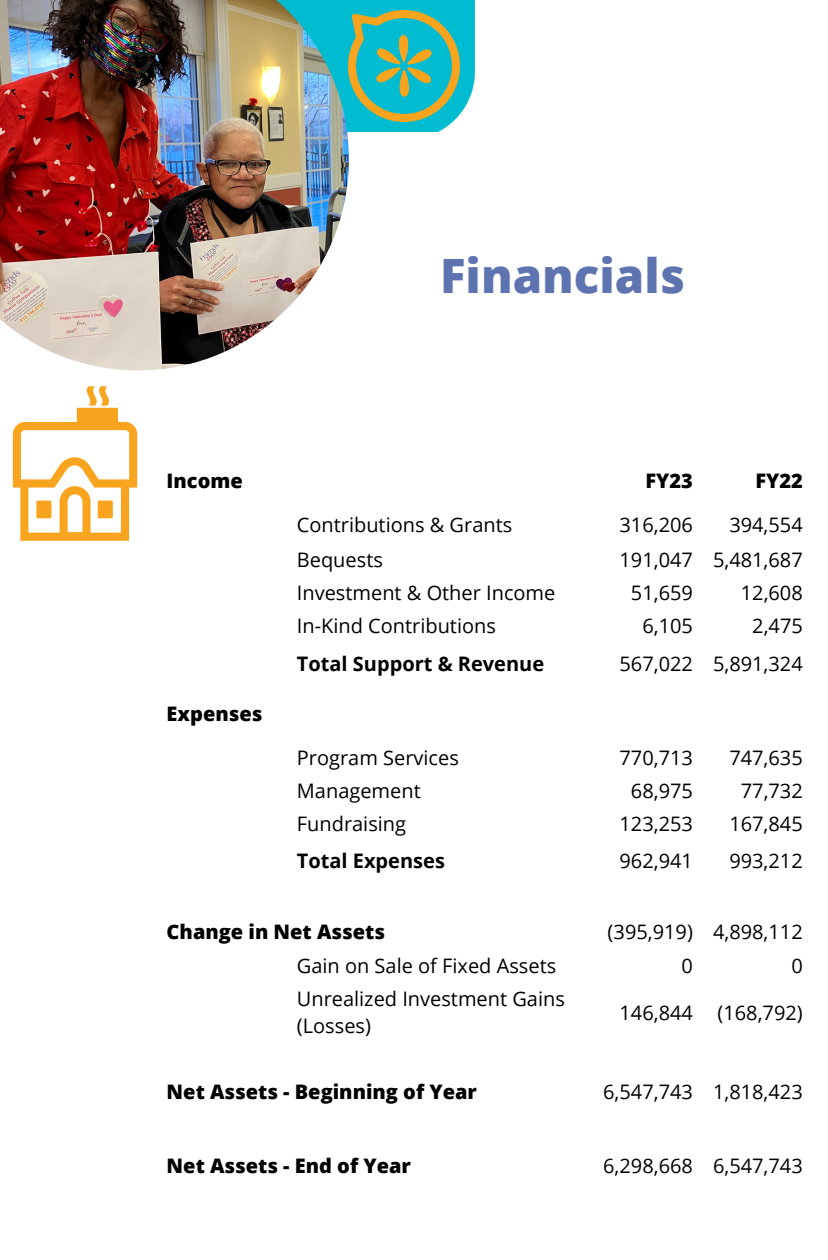
<style>
.page{position:relative;width:828px;height:1260px;background:#fff}
.page>*{position:absolute;margin:0;border:0;box-sizing:border-box;transform-origin:0 0}
.t1{font:800 47.4px "Open Sans";color:#5e74b1}
.t2{font:20px/27px "Open Sans";color:#000}
.t3{font:800 20px "Open Sans";color:#000}
.t4{font:700 20px "Open Sans";color:#000}
</style>
<div class="page">
<img style="left:349px;top:0;width:126px;height:132px">
<img style="left:349px;top:10px;width:111px;height:111px">
<img style="left:0;top:0;width:349px;height:370px">
<svg style="left:13px;top:386px;width:124px;height:155px"></svg>
<p class="t1" style="left:440px;top:243px;width:246px">Financials</p>
<p class="t3" style="left:167px;top:467px;width:78px">Income</p>
<h1 class="t3" style="left:646px;top:467px;width:49px">FY23</h1>
<p class="t3" style="left:755px;top:467px;width:49px">FY22</p>
<p class="t2" style="left:297px;top:511px;width:217px">Contributions &amp; Grants</p>
<p class="t2" style="left:619px;top:511px;width:75px">316,206</p>
<p class="t2" style="left:729px;top:511px;width:75px">394,554</p>
<p class="t2" style="left:297px;top:546px;width:88px">Bequests</p>
<p class="t2" style="left:619px;top:546px;width:75px">191,047</p>
<p class="t2" style="left:713px;top:546px;width:91px">5,481,687</p>
<p class="t2" style="left:297px;top:579px;width:260px">Investment &amp; Other Income</p>
<p class="t2" style="left:631px;top:579px;width:64px">51,659</p>
<p class="t2" style="left:741px;top:579px;width:64px">12,608</p>
<p class="t2" style="left:297px;top:612px;width:201px">In-Kind Contributions</p>
<p class="t2" style="left:642px;top:612px;width:52px">6,105</p>
<p class="t2" style="left:752px;top:612px;width:52px">2,475</p>
<p class="t4" style="left:297px;top:650px;width:249px">Total Support &amp; Revenue</p>
<p class="t2" style="left:619px;top:650px;width:75px">567,022</p>
<p class="t2" style="left:713px;top:650px;width:91px">5,891,324</p>
<p class="t3" style="left:167px;top:699px;width:97px">Expenses</p>
<p class="t2" style="left:297px;top:743px;width:163px">Program Services</p>
<p class="t2" style="left:619px;top:743px;width:75px">770,713</p>
<p class="t2" style="left:729px;top:743px;width:75px">747,635</p>
<p class="t2" style="left:297px;top:776px;width:125px">Management</p>
<p class="t2" style="left:631px;top:776px;width:64px">68,975</p>
<p class="t2" style="left:741px;top:776px;width:64px">77,732</p>
<p class="t2" style="left:297px;top:809px;width:111px">Fundraising</p>
<p class="t2" style="left:619px;top:809px;width:75px">123,253</p>
<p class="t2" style="left:729px;top:809px;width:75px">167,845</p>
<p class="t4" style="left:297px;top:847px;width:150px">Total Expenses</p>
<p class="t2" style="left:619px;top:847px;width:75px">962,941</p>
<p class="t2" style="left:729px;top:847px;width:75px">993,212</p>
<p class="t3" style="left:167px;top:918px;width:220px">Change in Net Assets</p>
<p class="t2" style="left:608px;top:918px;width:87px">(395,919)</p>
<p class="t2" style="left:713px;top:918px;width:91px">4,898,112</p>
<p class="t2" style="left:297px;top:952px;width:261px">Gain on Sale of Fixed Assets</p>
<p class="t2" style="left:682px;top:952px;width:13px">0</p>
<p class="t2" style="left:791px;top:952px;width:13px">0</p>
<p class="t2" style="left:297px;top:985px;width:269px">Unrealized Investment Gains (Losses)</p>
<p class="t2" style="left:619px;top:998px;width:75px">146,844</p>
<p class="t2" style="left:718px;top:998px;width:87px">(168,792)</p>
<p class="t3" style="left:167px;top:1078px;width:312px">Net Assets - Beginning of Year</p>
<p class="t2" style="left:603px;top:1078px;width:91px">6,547,743</p>
<p class="t2" style="left:713px;top:1078px;width:91px">1,818,423</p>
<p class="t3" style="left:167px;top:1151px;width:246px">Net Assets - End of Year</p>
<p class="t2" style="left:603px;top:1151px;width:91px">6,298,668</p>
<p class="t2" style="left:713px;top:1151px;width:91px">6,547,743</p>
</div>
